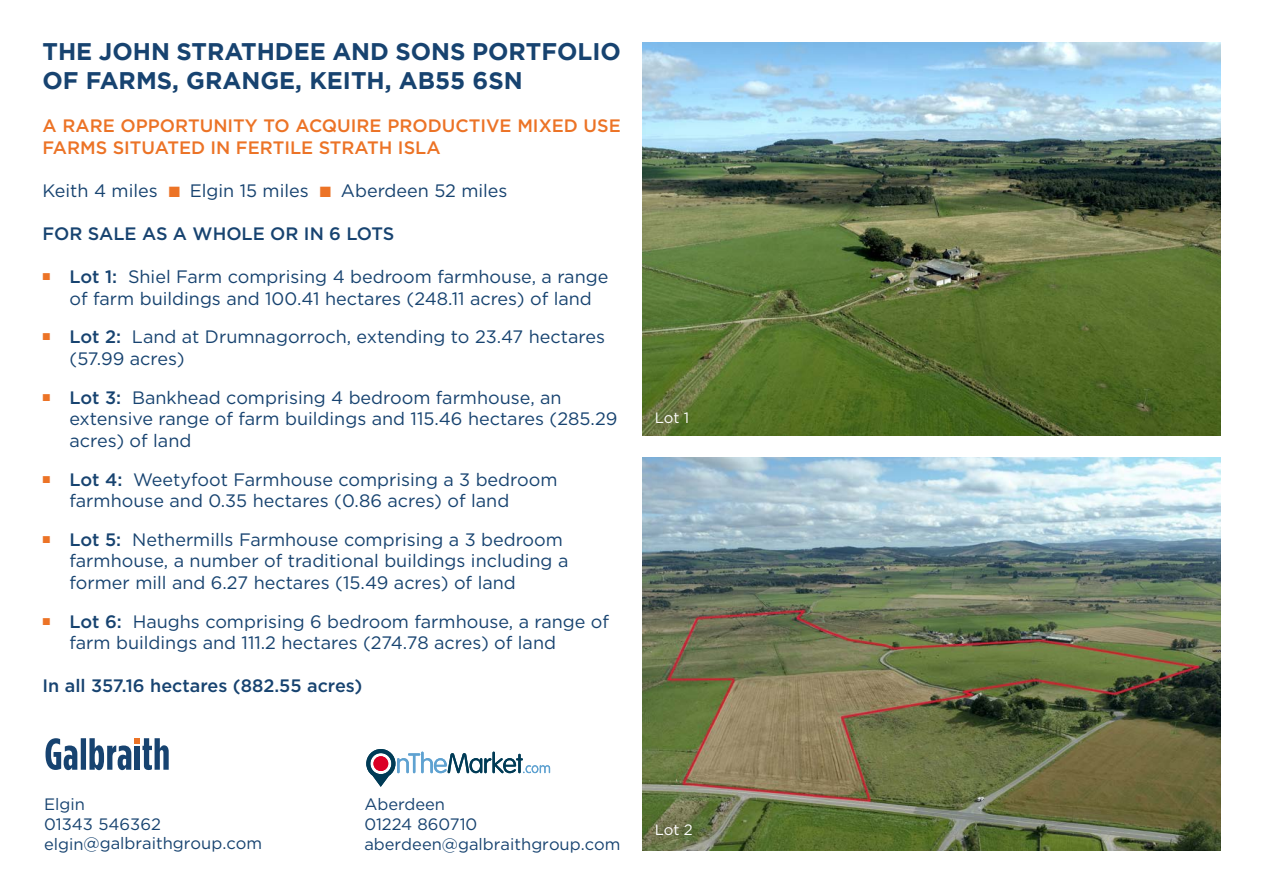
<style>
.page{position:relative;width:1263px;height:893px;background:#fff}
.page>*{position:absolute;margin:0;border:0;box-sizing:border-box;transform-origin:0 0}
.Headings_Text{font:700 24px/28.8px "Gotham";color:#174370}
.t1{font:18px/21.6px "Gotham";color:#174370}
.t2{font:500 18px/21.6px "Gotham";color:#ec7326}
.t3{font:500 18px "Gotham";color:#174370}
.t4{font:16.5px "Gotham";color:#174370}
.Body_Text{font:15px "Gotham";letter-spacing:-.015em;color:#fff}
.s1{font-family:"Proxima Nova";color:#ec7326}
.s2{font-weight:500}
</style>
<div class="page">
<svg style="left:366px;top:749px;width:184px;height:38px"></svg>
<div style="left:373px;top:756px;width:15px;height:15px;background:#db0025;border-radius:50%"></div>
<svg style="left:46px;top:738px;width:123px;height:32px"></svg>
<div style="left:135px;top:746px;width:5px;height:24px;background:#174370"></div>
<img style="left:642px;top:42px;width:578px;height:394px">
<img style="left:642px;top:457px;width:578px;height:393px">
<p class="Headings_Text" style="left:43px;top:37px;width:580px">THE JOHN STRATHDEE AND SONS PORTFOLIO<br>OF FARMS, GRANGE, KEITH, AB55 6SN</p>
<p class="t2" style="left:43px;top:114px;width:580px">A RARE OPPORTUNITY TO ACQUIRE PRODUCTIVE MIXED USE<br>FARMS SITUATED IN FERTILE STRATH ISLA</p>
<p class="t1" style="left:43px;top:179px;width:467px">Keith 4 miles <span class="s1">■</span> Elgin 15 miles <span class="s1">■</span> Aberdeen 52 miles</p>
<p class="t3" style="left:43px;top:223px;width:353px">FOR SALE AS A WHOLE OR IN 6 LOTS</p>
<p class="t1" style="left:43px;top:266px;width:567px;text-align:center"><sup>■</sup> <span class="s2">Lot 1:</span> Shiel Farm comprising 4 bedroom farmhouse, a range of farm buildings and 100.41 hectares (248.11 acres) of land</p>
<p class="t1" style="left:70px;top:326px;width:537px;text-indent:-27px"><sup>■</sup> <span class="s2">Lot 2:</span> Land at Drumnagorroch, extending to 23.47 hectares (57.99 acres)</p>
<p class="t1" style="left:70px;top:386px;width:549px;text-indent:-27px"><sup>■</sup> <span class="s2">Lot 3:</span> Bankhead comprising 4 bedroom farmhouse, an extensive range of farm buildings and 115.46 hectares (285.29 acres) of land</p>
<p class="t1" style="left:70px;top:468px;width:489px;text-indent:-27px"><sup>■</sup> <span class="s2">Lot 4:</span> Weetyfoot Farmhouse comprising a 3 bedroom farmhouse and 0.35 hectares (0.86 acres) of land</p>
<p class="t1" style="left:70px;top:528px;width:500px;text-indent:-27px"><sup>■</sup> <span class="s2">Lot 5:</span> Nethermills Farmhouse comprising a 3 bedroom farmhouse, a number of traditional buildings including a former mill and 6.27 hectares (15.49 acres) of land</p>
<p class="t1" style="left:70px;top:610px;width:541px;text-indent:-27px"><sup>■</sup> <span class="s2">Lot 6:</span> Haughs comprising 6 bedroom farmhouse, a range of farm buildings and 111.2 hectares (274.78 acres) of land</p>
<p class="t3" style="left:43px;top:676px;width:321px">In all 357.16 hectares (882.55 acres)</p>
<p class="Body_Text" style="left:655px;top:409px;width:36px">Lot 1</p>
<p class="t4" style="left:44px;top:795px;width:42px">Elgin</p>
<p class="t4" style="left:44px;top:815px;width:118px">01343 546362</p>
<p class="t4" style="left:44px;top:834px;width:220px">elgin@galbraithgroup.com</p>
<p class="t4" style="left:364px;top:795px;width:82px">Aberdeen</p>
<p class="t4" style="left:364px;top:815px;width:115px">01224 860710</p>
<p class="t4" style="left:364px;top:835px;width:258px">aberdeen@galbraithgroup.com</p>
<p class="Body_Text" style="left:655px;top:821px;width:39px">Lot 2</p>
</div>
